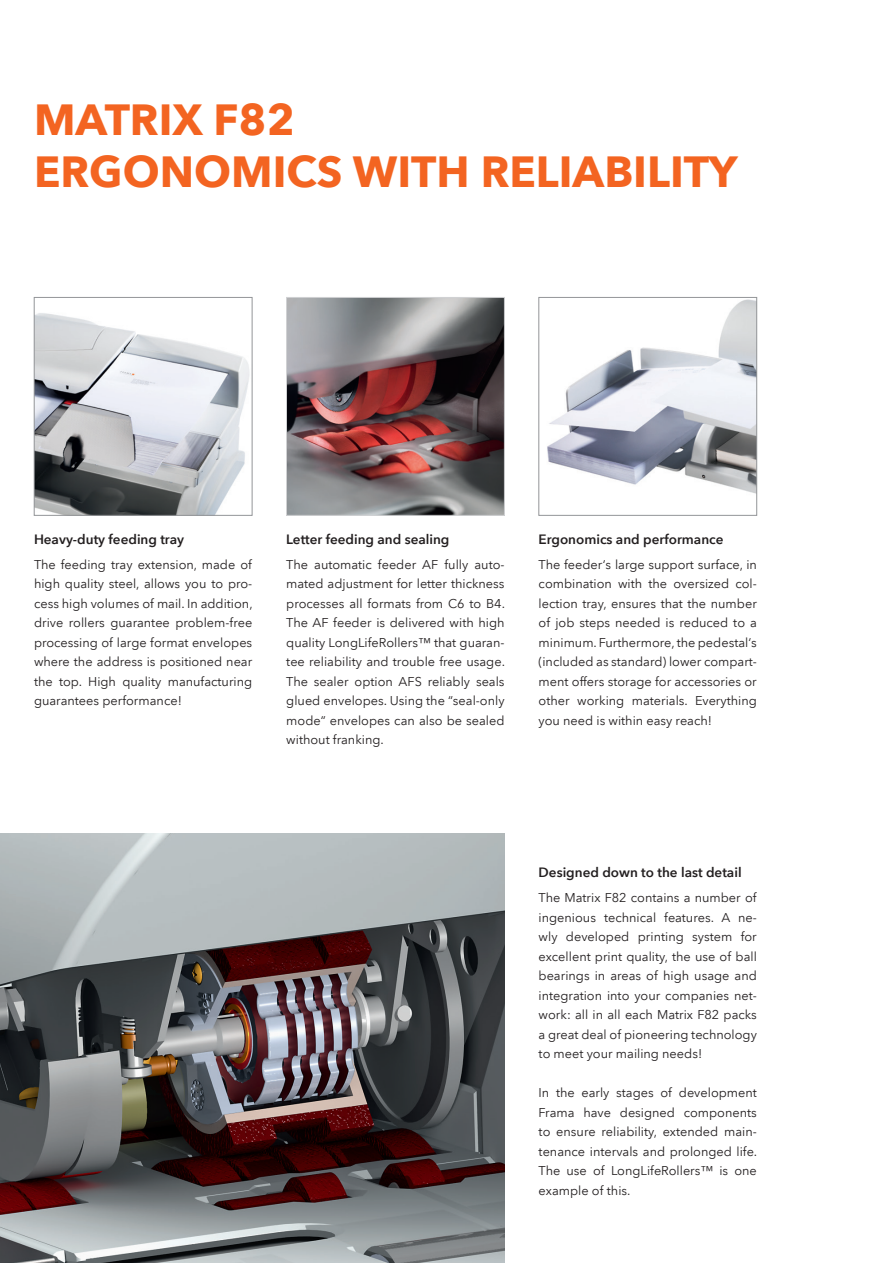
<style>
.page{position:relative;width:893px;height:1263px;background:#fff}
.page>*{position:absolute;margin:0;border:0;box-sizing:border-box;transform-origin:0 0}
.t1{font:700 43.5px "Avenir Next LT Pro";color:#f36421}
.t2{font:600 13.5px "Avenir Next LT Pro";color:#231f20}
.t3{font:12.75px/19.5px "Avenir Next LT Pro";color:#231f20;text-align:justify}
</style>
<div class="page">
<img style="left:36px;top:313px;width:214px;height:200px">
<div style="left:34px;top:297px;width:218px;height:218px;border:1px solid #939598"></div>
<img style="left:288px;top:299px;width:215px;height:214px">
<div style="left:286px;top:297px;width:219px;height:218px;border:1px solid #d1d2d4"></div>
<img style="left:547px;top:299px;width:208px;height:195px">
<div style="left:539px;top:297px;width:218px;height:218px;border:1px solid #939598"></div>
<img style="left:0;top:833px;width:505px;height:430px">
<p class="t1" style="left:34px;top:93px;width:262px">MATRIX F82</p>
<p class="t1" style="left:34px;top:145px;width:705px">ERGONOMICS WITH RELIABILITY</p>
<p class="t2" style="left:34px;top:531px;width:152px">Heavy-duty feeding tray</p>
<p class="t3" style="left:34px;top:555px;width:220px">The feeding tray extension, made of high quality steel, allows you to pro&shy;cess high volumes of mail. In addition, drive rollers guarantee problem-free processing of large format envelopes where the address is positioned near the top. High quality manufacturing guarantees performance!</p>
<p class="t2" style="left:286px;top:531px;width:165px">Letter feeding and sealing</p>
<p class="t2" style="left:539px;top:531px;width:186px">Ergonomics and performance</p>
<p class="t3" style="left:286px;top:555px;width:220px">The automatic feeder AF fully auto&shy;mated adjustment for letter thickness processes all formats from C6 to B4.<br>The AF feeder is delivered with high quality LongLifeRollers™ that guaran&shy;tee reliability and trouble free usage.<br>The sealer option AFS reliably seals glued envelopes. Using the “seal-only mode“ envelopes can also be sealed without franking.</p>
<p class="t3" style="left:539px;top:555px;width:220px">The feeder‘s large support surface, in combination with the oversized col&shy;lection tray, ensures that the number of job steps needed is reduced to a minimum. Furthermore, the pedestal‘s (included as standard) lower compart&shy;ment offers storage for accessories or other working materials. Everything you need is within easy reach!</p>
<p class="t2" style="left:539px;top:864px;width:204px">Designed down to the last detail</p>
<p class="t3" style="left:539px;top:888px;width:220px">The Matrix F82 contains a number of ingenious technical features. A ne&shy;wly developed printing system for excellent print quality, the use of ball bearings in areas of high usage and integration into your companies net&shy;work: all in all each Matrix F82 packs a great deal of pioneering technology to meet your mailing needs!</p>
<p class="t3" style="left:539px;top:1083px;width:220px">In the early stages of development Frama have designed components to ensure reliability, extended main&shy;tenance intervals and prolonged life.<br>The use of LongLifeRollers™ is one example of this.</p>
</div>
